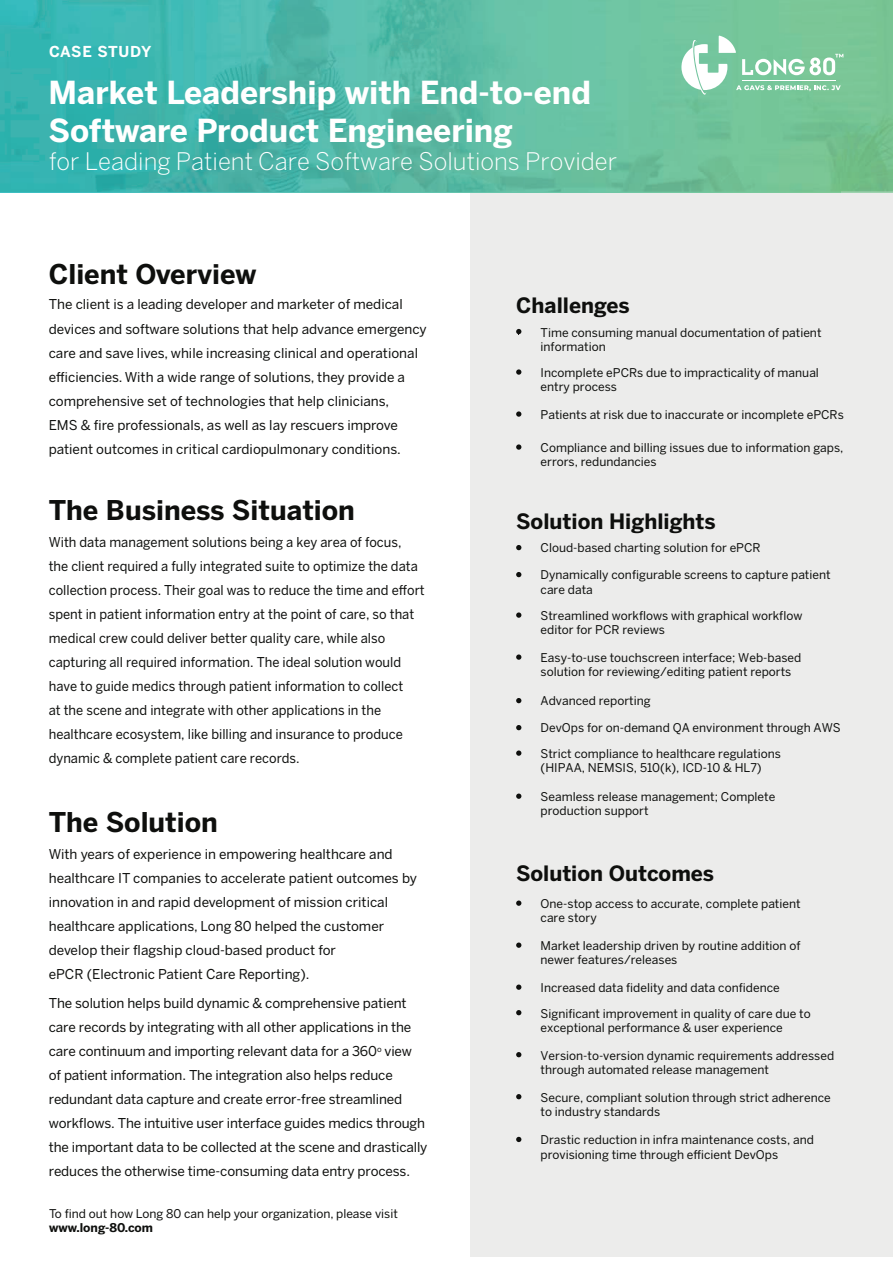
<style>
.page{position:relative;width:893px;height:1263px;background:#fff}
.page>*{position:absolute;margin:0;border:0;box-sizing:border-box;transform-origin:0 0}
.t1{font:700 31.5px/37.8px "Benton Sans";color:#fff}
.t2{font:700 27px "Benton Sans";color:#0e0f0d}
.t3{font:300 24px "Benton Sans";color:#fff}
.t4{font:700 21px "Benton Sans";color:#0e0f0d}
.t5{font:700 15px "Benton Sans";letter-spacing:.025em;color:#fff}
.t6{font:13.5px/24px "Benton Sans";color:#0e0f0d}
.t7{font:13.5px/24px "Benton Sans";color:#0e0f0d;scale:.96 1}
.t8{font:12px/14.4px "Benton Sans";color:#0e0f0d}
.t9{font:700 12px "Benton Sans";color:#0e0f0d}
</style>
<div class="page">
<div style="left:471px;top:186px;width:422px;height:1070px;background:#ececeb"></div>
<img style="left:0;top:192px;width:841px;height:1px">
<img style="left:0;top:0;width:893px;height:192px">
<svg style="left:681px;top:36px;width:162px;height:59px"></svg>
<svg style="left:516px;top:329px;width:5px;height:5px"></svg>
<svg style="left:516px;top:369px;width:5px;height:6px"></svg>
<svg style="left:516px;top:411px;width:5px;height:6px"></svg>
<svg style="left:516px;top:444px;width:5px;height:6px"></svg>
<svg style="left:516px;top:545px;width:5px;height:5px"></svg>
<svg style="left:516px;top:725px;width:5px;height:5px"></svg>
<svg style="left:516px;top:572px;width:5px;height:5px"></svg>
<svg style="left:516px;top:612px;width:5px;height:6px"></svg>
<svg style="left:516px;top:654px;width:5px;height:6px"></svg>
<svg style="left:516px;top:698px;width:5px;height:5px"></svg>
<svg style="left:516px;top:750px;width:5px;height:6px"></svg>
<svg style="left:516px;top:900px;width:5px;height:6px"></svg>
<svg style="left:516px;top:1094px;width:5px;height:5px"></svg>
<svg style="left:516px;top:942px;width:5px;height:6px"></svg>
<svg style="left:516px;top:984px;width:5px;height:6px"></svg>
<svg style="left:516px;top:1010px;width:5px;height:5px"></svg>
<svg style="left:516px;top:1052px;width:5px;height:5px"></svg>
<svg style="left:516px;top:793px;width:5px;height:6px"></svg>
<svg style="left:516px;top:1137px;width:5px;height:5px"></svg>
<p class="t5" style="left:49px;top:43px;width:104px">CASE STUDY</p>
<h1 class="t1" style="left:49px;top:73px;width:544px">Market Leadership with End-to-end<br>Software Product Engineering</h1>
<h3 class="t3" style="left:49px;top:147px;width:570px">for Leading Patient Care Software Solutions Provider</h3>
<h2 class="t2" style="left:49px;top:258px;width:209px">Client Overview</h2>
<p class="t6" style="left:49px;top:292px;width:379px">The client is a leading developer and marketer of medical devices and software solutions that help advance emergency care and save lives, while increasing clinical and operational efficiencies. With a wide range of solutions, they provide a comprehensive set of technologies that help clinicians,<br>EMS &amp; fire professionals, as well as lay rescuers improve patient outcomes in critical cardiopulmonary conditions.</p>
<h2 class="t2" style="left:49px;top:494px;width:308px">The Business Situation</h2>
<p class="t7" style="left:49px;top:530px;width:393px">With data management solutions being a key area of focus,<br>the client required a fully integrated suite to optimize the data collection process. Their goal was to reduce the time and effort spent in patient information entry at the point of care, so that medical crew could deliver better quality care, while also capturing all required information. The ideal solution would have to guide medics through patient information to collect<br>at the scene and integrate with other applications in the healthcare ecosystem, like billing and insurance to produce dynamic &amp; complete patient care records.</p>
<h2 class="t2" style="left:49px;top:806px;width:171px">The Solution</h2>
<p class="t6" style="left:49px;top:842px;width:370px">With years of experience in empowering healthcare and healthcare IT companies to accelerate patient outcomes by innovation in and rapid development of mission critical healthcare applications, Long 80 helped the customer develop their flagship cloud-based product for<br>ePCR (Electronic Patient Care Reporting).</p>
<p class="t6" style="left:49px;top:991px;width:380px">The solution helps build dynamic &amp; comprehensive patient care records by integrating with all other applications in the care continuum and importing relevant data for a 360<sup>o</sup> view of patient information. The integration also helps reduce redundant data capture and create error-free streamlined workflows. The intuitive user interface guides medics through the important data to be collected at the scene and drastically reduces the otherwise time-consuming data entry process.</p>
<p class="t8" style="left:49px;top:1206px;width:350px">To find out how Long 80 can help your organization, please visit</p>
<p class="t9" style="left:49px;top:1220px;width:105px">www.long-80.com</p>
<h3 class="t4" style="left:516px;top:292px;width:115px">Challenges</h3>
<p class="t8" style="left:541px;top:325px;width:282px">Time consuming manual documentation of patient information</p>
<p class="t8" style="left:541px;top:365px;width:280px">Incomplete ePCRs due to impracticality of manual entry process</p>
<p class="t8" style="left:541px;top:407px;width:305px">Patients at risk due to inaccurate or incomplete ePCRs</p>
<p class="t8" style="left:541px;top:440px;width:304px">Compliance and billing issues due to information gaps, errors, redundancies</p>
<h3 class="t4" style="left:516px;top:509px;width:201px">Solution Highlights</h3>
<p class="t8" style="left:541px;top:541px;width:222px">Cloud-based charting solution for ePCR</p>
<p class="t8" style="left:541px;top:568px;width:292px">Dynamically configurable screens to capture patient care data</p>
<p class="t8" style="left:541px;top:608px;width:263px">Streamlined workflows with graphical workflow editor for PCR reviews</p>
<p class="t8" style="left:541px;top:650px;width:262px">Easy-to-use touchscreen interface; Web-based solution for reviewing/editing patient reports</p>
<p class="t8" style="left:541px;top:694px;width:112px">Advanced reporting</p>
<p class="t8" style="left:541px;top:721px;width:302px">DevOps for on-demand QA environment through AWS</p>
<p class="t8" style="left:541px;top:746px;width:242px">Strict compliance to healthcare regulations (HIPAA, NEMSIS, 510(k), ICD-10 &amp; HL7)</p>
<p class="t8" style="left:541px;top:789px;width:236px">Seamless release management; Complete production support</p>
<h3 class="t4" style="left:516px;top:861px;width:200px">Solution Outcomes</h3>
<p class="t8" style="left:541px;top:896px;width:262px">One-stop access to accurate, complete patient care story</p>
<p class="t8" style="left:541px;top:938px;width:261px">Market leadership driven by routine addition of newer features/releases</p>
<p class="t8" style="left:541px;top:975px;width:272px;line-height:25.5px">Increased data fidelity and data confidence<br>Significant improvement in quality of care due to</p>
<p class="t8" style="left:541px;top:1020px;width:244px">exceptional performance &amp; user experience</p>
<p class="t8" style="left:541px;top:1048px;width:295px">Version-to-version dynamic requirements addressed through automated release management</p>
<p class="t8" style="left:541px;top:1090px;width:292px">Secure, compliant solution through strict adherence to industry standards</p>
<p class="t8" style="left:541px;top:1132px;width:275px">Drastic reduction in infra maintenance costs, and provisioning time through efficient DevOps</p>
</div>
